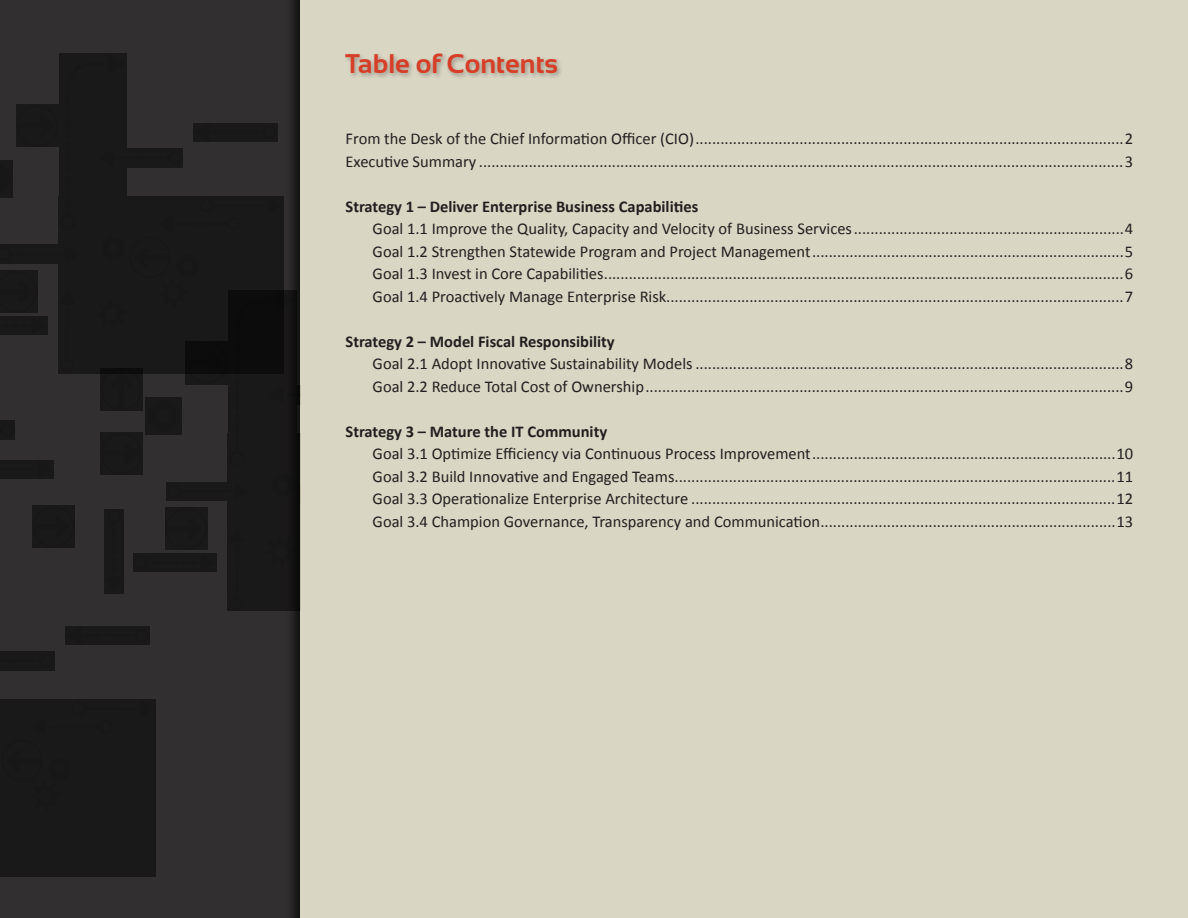
<style>
.page{position:relative;width:1188px;height:918px;background:#fff}
.page>*{position:absolute;margin:0;border:0;box-sizing:border-box;transform-origin:0 0}
.t1{font:700 27px "Sansation";color:#d73e27}
.t2{font:16.5px "Calibri";color:#231f20}
.t3{font:700 16.5px "Calibri";color:#231f20}
</style>
<div class="page">
<div style="left:295px;top:0;width:893px;height:918px;background:#dad6c4"></div>
<div style="left:0;top:0;width:302px;height:918px;background:#231f20;opacity:.75"></div>
<div style="left:343px;top:52px;width:221px;height:28px;background:#231f20;opacity:.33"></div>
<div style="left:66px;top:626px;width:83px;height:19px;background:#1a191a"></div>
<svg style="left:0;top:654px;width:54px;height:14px"></svg>
<div style="left:1px;top:700px;width:155px;height:111px;background:#1a191a"></div>
<svg style="left:0;top:53px;width:302px;height:557px;background:#242223"></svg>
<p class="t1" style="left:346px;top:49px;width:214px">Table of Contents</p>
<p class="t2" style="left:346px;top:128px;width:789px">From the Desk of the Chief Information Officer (CIO).......................................................................................................2</p>
<p class="t2" style="left:346px;top:151px;width:789px">Executive Summary ...........................................................................................................................................................3</p>
<p class="t3" style="left:346px;top:195px;width:354px">Strategy 1 – Deliver Enterprise Business Capabilities</p>
<p class="t2" style="left:373px;top:218px;width:762px">Goal 1.1 Improve the Quality, Capacity and Velocity of Business Services.................................................................4</p>
<p class="t2" style="left:373px;top:241px;width:762px">Goal 1.2 Strengthen Statewide Program and Project Management...........................................................................5</p>
<p class="t2" style="left:373px;top:263px;width:762px">Goal 1.3 Invest in Core Capabilities.............................................................................................................................6</p>
<p class="t2" style="left:373px;top:286px;width:762px">Goal 1.4 Proactively Manage Enterprise Risk..............................................................................................................7</p>
<p class="t3" style="left:346px;top:330px;width:271px">Strategy 2 – Model Fiscal Responsibility</p>
<p class="t2" style="left:373px;top:353px;width:762px">Goal 2.1 Adopt Innovative Sustainability Models .......................................................................................................8</p>
<p class="t2" style="left:373px;top:376px;width:762px">Goal 2.2 Reduce Total Cost of Ownership...................................................................................................................9</p>
<p class="t3" style="left:346px;top:420px;width:263px">Strategy 3 – Mature the IT Community</p>
<p class="t2" style="left:373px;top:443px;width:762px">Goal 3.1 Optimize Efficiency via Continuous Process Improvement.........................................................................10</p>
<p class="t2" style="left:373px;top:466px;width:762px">Goal 3.2 Build Innovative and Engaged Teams..........................................................................................................11</p>
<p class="t2" style="left:373px;top:488px;width:762px">Goal 3.3 Operationalize Enterprise Architecture ......................................................................................................12</p>
<p class="t2" style="left:373px;top:511px;width:762px">Goal 3.4 Champion Governance, Transparency and Communication.......................................................................13</p>
</div>
